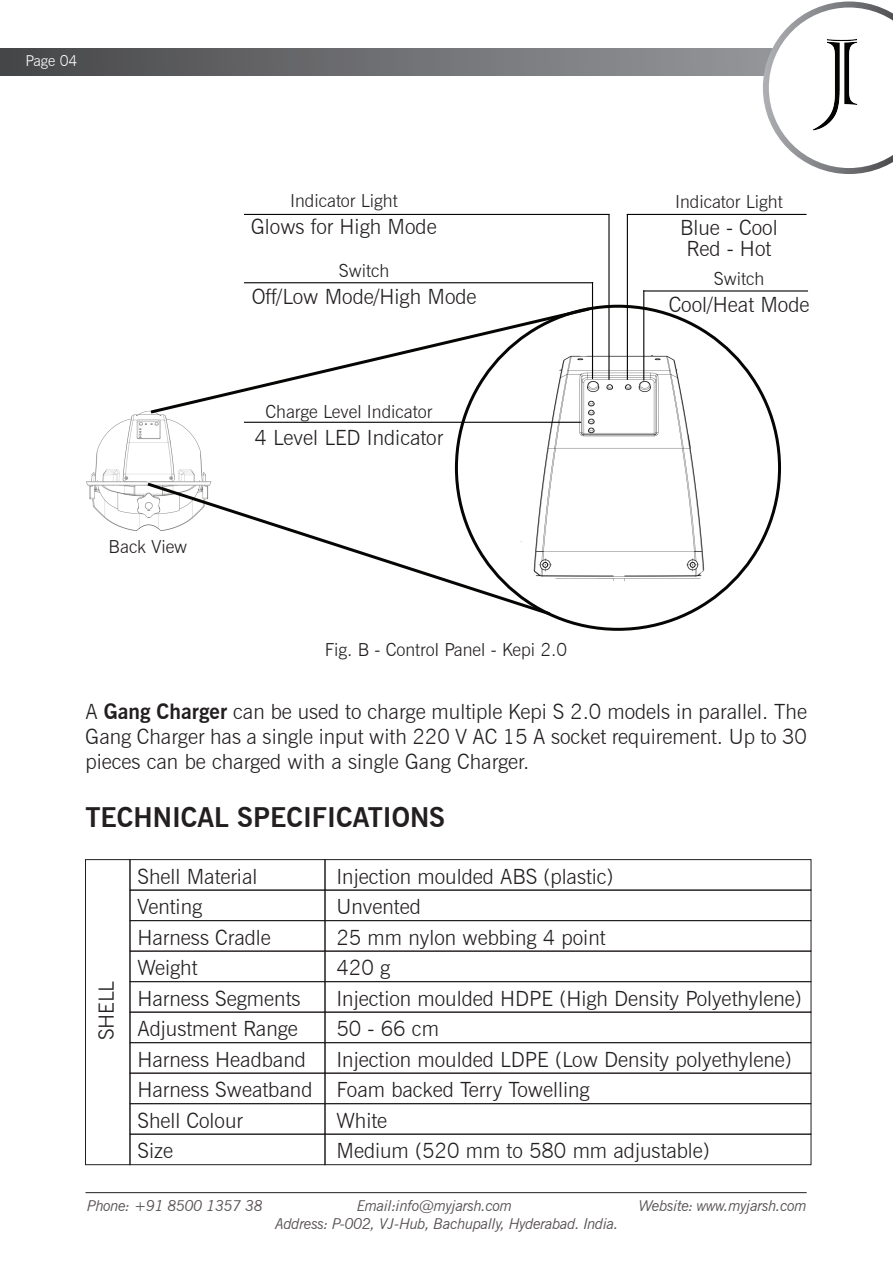
<style>
.page{position:relative;width:893px;height:1263px;background:#fff}
.page>*{position:absolute;margin:0;border:0;box-sizing:border-box;transform-origin:0 0}
.t1{font:700 27px "News Gothic BT";color:#231f20}
.t2{font:300 21px/30.6px "News Gothic BT";color:#231f20}
.t3{font:300 18px "News Gothic BT";color:#231f20}
.t4{font:italic 15px "News Gothic BT";letter-spacing:-.025em;color:#595354}
.t5{font:300 15px "News Gothic BT";color:#fff}
.s1{font-weight:700}
</style>
<div class="page">
<div style="left:0;top:48px;width:778px;height:28px;background:linear-gradient(to right,#474749,#96989b)"></div>
<svg style="left:763px;top:2px;width:130px;height:172px"></svg>
<img style="left:796px;top:33px;width:93px;height:99px">
<hr style="left:86px;top:1192px;width:721px;height:1px;background:#231f20">
<img style="left:86px;top:305px;width:695px;height:326px">
<svg style="left:147px;top:305px;width:445px;height:111px"></svg>
<svg style="left:144px;top:480px;width:409px;height:138px"></svg>
<hr style="left:592px;top:282px;width:1px;height:97px;background:#050504">
<hr style="left:244px;top:282px;width:349px;height:1px;background:#050504">
<hr style="left:608px;top:215px;width:2px;height:165px;background:#050504">
<hr style="left:244px;top:214px;width:366px;height:1px;background:#050504">
<hr style="left:643px;top:290px;width:1px;height:91px;background:#050504">
<hr style="left:643px;top:290px;width:165px;height:2px;background:#050504">
<hr style="left:627px;top:214px;width:1px;height:166px;background:#050504">
<hr style="left:627px;top:214px;width:179px;height:1px;background:#050504">
<div style="left:85px;top:859px;width:45px;height:306px;border:1px solid #231f20"></div>
<div style="left:130px;top:859px;width:195px;height:31px;border:1px solid #231f20"></div>
<div style="left:130px;top:890px;width:195px;height:31px;border:1px solid #231f20"></div>
<div style="left:130px;top:920px;width:195px;height:31px;border:1px solid #231f20"></div>
<div style="left:130px;top:951px;width:195px;height:31px;border:1px solid #231f20"></div>
<div style="left:130px;top:981px;width:195px;height:31px;border:1px solid #231f20"></div>
<div style="left:130px;top:1012px;width:195px;height:31px;border:1px solid #231f20"></div>
<div style="left:130px;top:1042px;width:195px;height:31px;border:1px solid #231f20"></div>
<div style="left:130px;top:1073px;width:195px;height:31px;border:1px solid #231f20"></div>
<div style="left:130px;top:1103px;width:195px;height:31px;border:1px solid #231f20"></div>
<div style="left:130px;top:1134px;width:195px;height:31px;border:1px solid #231f20"></div>
<div style="left:325px;top:859px;width:486px;height:31px;border:1px solid #231f20"></div>
<div style="left:325px;top:890px;width:486px;height:31px;border:1px solid #231f20"></div>
<div style="left:325px;top:920px;width:486px;height:31px;border:1px solid #231f20"></div>
<div style="left:325px;top:951px;width:486px;height:31px;border:1px solid #231f20"></div>
<div style="left:325px;top:981px;width:486px;height:31px;border:1px solid #231f20"></div>
<div style="left:325px;top:1012px;width:486px;height:31px;border:1px solid #231f20"></div>
<div style="left:325px;top:1042px;width:486px;height:31px;border:1px solid #231f20"></div>
<div style="left:325px;top:1073px;width:486px;height:31px;border:1px solid #231f20"></div>
<div style="left:325px;top:1103px;width:486px;height:31px;border:1px solid #231f20"></div>
<div style="left:325px;top:1134px;width:486px;height:31px;border:1px solid #231f20"></div>
<hr style="left:244px;top:422px;width:337px;height:1px;background:#050504">
<p class="t5" style="left:26px;top:51px;width:54px">Page 04</p>
<p class="t3" style="left:109px;top:536px;width:80px">Back View</p>
<p class="t3" style="left:290px;top:190px;width:109px">Indicator Light</p>
<p class="t2" style="left:251px;top:211px;width:187px">Glows for High Mode</p>
<p class="t3" style="left:339px;top:259px;width:52px">Switch</p>
<p class="t2" style="left:252px;top:281px;width:226px">Off/Low Mode/High Mode</p>
<p class="t3" style="left:265px;top:400px;width:168px">Charge Level Indicator</p>
<p class="t2" style="left:255px;top:422px;width:190px">4 Level LED Indicator</p>
<p class="t3" style="left:325px;top:639px;width:244px">Fig. B - Control Panel - Kepi 2.0</p>
<p class="t3" style="left:675px;top:191px;width:109px">Indicator Light</p>
<p class="t2" style="left:680px;top:217px;width:99px;line-height:21px;text-align:center">Blue - Cool<br>Red - Hot</p>
<p class="t3" style="left:714px;top:268px;width:52px">Switch</p>
<p class="t2" style="left:669px;top:289px;width:142px">Cool/Heat Mode</p>
<p class="t2" style="left:86px;top:698px;width:723px;line-height:25.2px;text-align:justify">A <span class="s1">Gang Charger</span> can be used to charge multiple Kepi S 2.0 models in parallel. The Gang Charger has a single input with 220 V AC 15 A socket requirement. Up to 30 pieces can be charged with a single Gang Charger.</p>
<p class="t1" style="left:86px;top:801px;width:361px">TECHNICAL SPECIFICATIONS</p>
<p class="t2" style="left:91px;top:1040px;width:61px;rotate:-90deg">SHELL</p>
<p class="t2" style="left:137px;top:861px;width:176px">Shell Material<br>Venting<br>Harness Cradle<br>Weight<br>Harness Segments<br>Adjustment Range<br>Harness Headband<br>Harness Sweatband<br>Shell Colour<br>Size</p>
<p class="t2" style="left:336px;top:861px;width:467px">Injection moulded ABS (plastic)<br>Unvented<br>25 mm nylon webbing 4 point<br>420 g<br>Injection moulded HDPE (High Density Polyethylene)<br>50 - 66 cm<br>Injection moulded LDPE (Low Density polyethylene)<br>Foam backed Terry Towelling<br>White<br>Medium (520 mm to 580 mm adjustable)</p>
<p class="t4" style="left:87px;top:1196px;width:177px">Phone: +91 8500 1357 38</p>
<p class="t4" style="left:357px;top:1196px;width:156px">Email:info@myjarsh.com</p>
<p class="t4" style="left:639px;top:1196px;width:170px">Website: www.myjarsh.com</p>
<p class="t4" style="left:275px;top:1214px;width:345px">Address: P-002, VJ-Hub, Bachupally, Hyderabad. India.</p>
</div>
